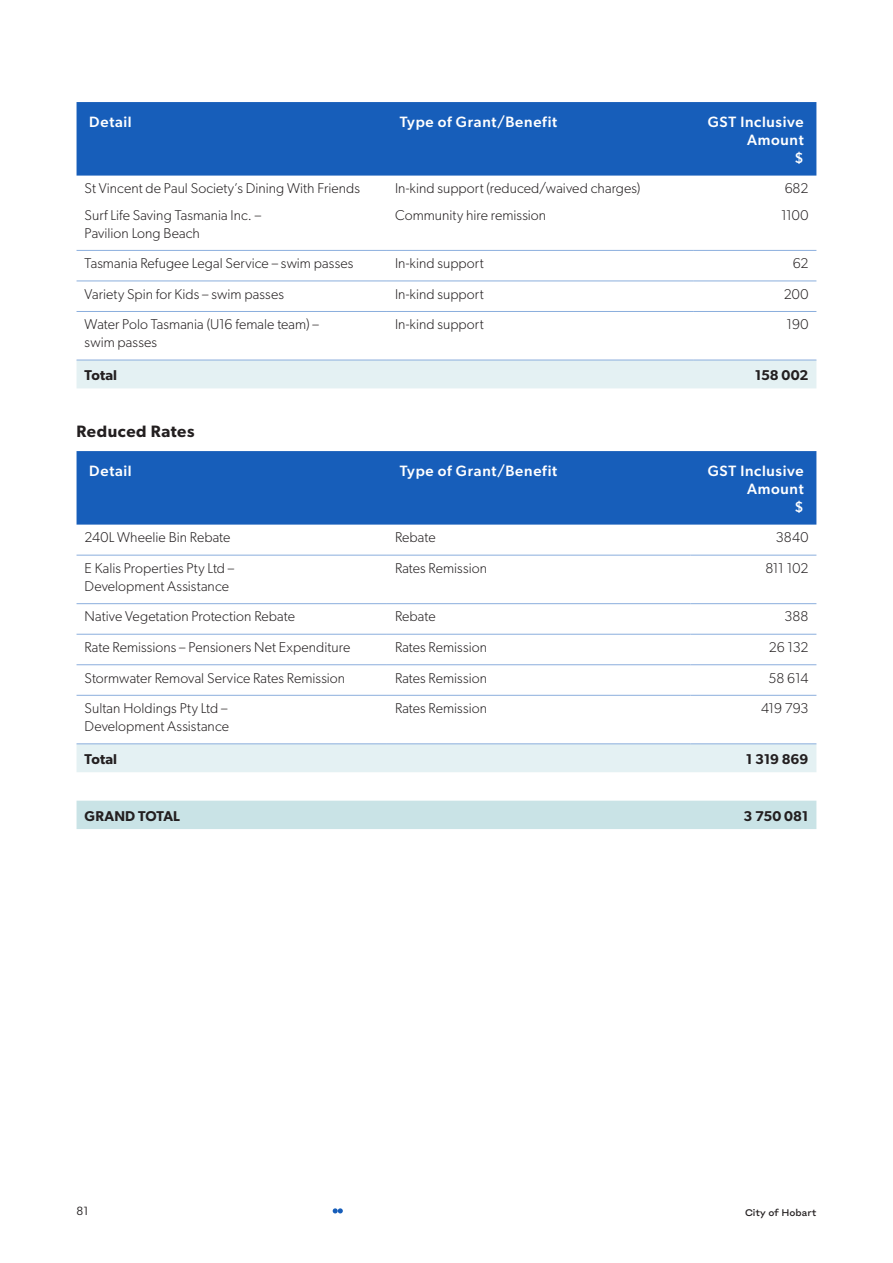
<style>
.page{position:relative;width:893px;height:1263px;background:#fff}
.page>*{position:absolute;margin:0;border:0;box-sizing:border-box;transform-origin:0 0}
.CoH22_Head_3{font:600 16.5px "Gibson";letter-spacing:.035em;color:#231f20}
.CoH22_Table_column_h{font:500 15px/18px "Gibson";letter-spacing:.045em;color:#fff;text-align:right}
.CoH22_Fins_body{font:300 14.25px/18px "Gibson";letter-spacing:.005em;color:#231f20}
.CoH22_Fins_body-2{font:600 14.25px "Gibson";letter-spacing:-.005em;color:#231f20}
.t1{font:12px "Gibson";color:#231f20}
.t2{font:10.5px "Biofolio Ultimate";color:#231f20}
</style>
<div class="page">
<div style="left:77px;top:102px;width:739px;height:74px;background:#175eba"></div>
<div style="left:77px;top:361px;width:739px;height:27px;background:#e4f1f3"></div>
<hr style="left:77px;top:250px;width:310px;height:1px;background:#8baedd">
<hr style="left:387px;top:250px;width:306px;height:1px;background:#8baedd">
<hr style="left:693px;top:250px;width:123px;height:1px;background:#8baedd">
<hr style="left:77px;top:281px;width:310px;height:1px;background:#8baedd">
<hr style="left:387px;top:281px;width:306px;height:1px;background:#8baedd">
<hr style="left:693px;top:281px;width:123px;height:1px;background:#8baedd">
<hr style="left:77px;top:311px;width:310px;height:1px;background:#8baedd">
<hr style="left:387px;top:311px;width:306px;height:1px;background:#8baedd">
<hr style="left:693px;top:311px;width:123px;height:1px;background:#8baedd">
<hr style="left:77px;top:360px;width:310px;height:1px;background:#8baedd">
<hr style="left:387px;top:360px;width:306px;height:1px;background:#8baedd">
<hr style="left:693px;top:360px;width:123px;height:1px;background:#8baedd">
<div style="left:77px;top:451px;width:739px;height:74px;background:#175eba"></div>
<div style="left:77px;top:744px;width:739px;height:28px;background:#e4f1f3"></div>
<div style="left:77px;top:801px;width:739px;height:28px;background:#c9e3e6"></div>
<hr style="left:77px;top:555px;width:310px;height:1px;background:#8baedd">
<hr style="left:387px;top:555px;width:303px;height:1px;background:#8baedd">
<hr style="left:690px;top:555px;width:126px;height:1px;background:#8baedd">
<hr style="left:77px;top:603px;width:310px;height:1px;background:#8baedd">
<hr style="left:387px;top:603px;width:303px;height:1px;background:#8baedd">
<hr style="left:690px;top:603px;width:126px;height:1px;background:#8baedd">
<hr style="left:77px;top:634px;width:310px;height:1px;background:#8baedd">
<hr style="left:387px;top:634px;width:303px;height:1px;background:#8baedd">
<hr style="left:690px;top:634px;width:126px;height:1px;background:#8baedd">
<hr style="left:77px;top:664px;width:310px;height:1px;background:#8baedd">
<hr style="left:387px;top:664px;width:303px;height:1px;background:#8baedd">
<hr style="left:690px;top:664px;width:126px;height:1px;background:#8baedd">
<hr style="left:77px;top:695px;width:310px;height:1px;background:#8baedd">
<hr style="left:387px;top:695px;width:303px;height:1px;background:#8baedd">
<hr style="left:690px;top:695px;width:126px;height:1px;background:#8baedd">
<hr style="left:77px;top:743px;width:310px;height:1px;background:#8baedd">
<hr style="left:387px;top:743px;width:303px;height:1px;background:#8baedd">
<hr style="left:690px;top:743px;width:126px;height:1px;background:#8baedd">
<svg style="left:333px;top:1208px;width:10px;height:5px"></svg>
<p class="CoH22_Table_column_h" style="left:89px;top:112px;width:44px">Detail</p>
<p class="CoH22_Table_column_h" style="left:400px;top:112px;width:159px">Type of Grant/Benefit</p>
<p class="CoH22_Table_column_h" style="left:708px;top:112px;width:97px">GST Inclusive<br>Amount<br>$</p>
<p class="CoH22_Fins_body" style="left:85px;top:179px;width:277px">St Vincent de Paul Society’s Dining With Friends</p>
<p class="CoH22_Fins_body" style="left:395px;top:179px;width:247px">In-kind support (reduced/waived charges)</p>
<p class="CoH22_Fins_body" style="left:785px;top:179px;width:25px">682</p>
<p class="CoH22_Fins_body" style="left:85px;top:206px;width:178px">Surf Life Saving Tasmania Inc. –<br>Pavilion Long Beach</p>
<p class="CoH22_Fins_body" style="left:395px;top:206px;width:153px">Community hire remission</p>
<p class="CoH22_Fins_body" style="left:781px;top:206px;width:29px">1100</p>
<p class="CoH22_Fins_body" style="left:85px;top:254px;width:270px">Tasmania Refugee Legal Service – swim passes</p>
<p class="CoH22_Fins_body" style="left:395px;top:254px;width:90px">In-kind support</p>
<p class="CoH22_Fins_body" style="left:793px;top:254px;width:17px">62</p>
<p class="CoH22_Fins_body" style="left:85px;top:285px;width:201px">Variety Spin for Kids – swim passes</p>
<p class="CoH22_Fins_body" style="left:395px;top:285px;width:90px">In-kind support</p>
<p class="CoH22_Fins_body" style="left:784px;top:285px;width:26px">200</p>
<p class="CoH22_Fins_body" style="left:85px;top:315px;width:236px">Water Polo Tasmania (U16 female team) – swim passes</p>
<p class="CoH22_Fins_body" style="left:395px;top:315px;width:90px">In-kind support</p>
<p class="CoH22_Fins_body" style="left:787px;top:315px;width:23px">190</p>
<p class="CoH22_Fins_body-2" style="left:85px;top:366px;width:34px">Total</p>
<p class="CoH22_Fins_body-2" style="left:755px;top:366px;width:55px">158 002</p>
<p class="CoH22_Head_3" style="left:77px;top:421px;width:119px">Reduced Rates</p>
<p class="CoH22_Table_column_h" style="left:89px;top:461px;width:44px">Detail</p>
<p class="CoH22_Table_column_h" style="left:400px;top:461px;width:159px">Type of Grant/Benefit</p>
<p class="CoH22_Table_column_h" style="left:708px;top:461px;width:97px">GST Inclusive<br>Amount<br>$</p>
<p class="CoH22_Fins_body" style="left:85px;top:528px;width:147px">240L Wheelie Bin Rebate</p>
<p class="CoH22_Fins_body" style="left:395px;top:528px;width:42px">Rebate</p>
<p class="CoH22_Fins_body" style="left:776px;top:528px;width:34px">3840</p>
<p class="CoH22_Fins_body" style="left:85px;top:559px;width:151px">E Kalis Properties Pty Ltd –<br>Development Assistance</p>
<p class="CoH22_Fins_body" style="left:395px;top:559px;width:93px">Rates Remission</p>
<p class="CoH22_Fins_body" style="left:765px;top:559px;width:44px">811 102</p>
<p class="CoH22_Fins_body" style="left:85px;top:607px;width:212px">Native Vegetation Protection Rebate</p>
<p class="CoH22_Fins_body" style="left:395px;top:607px;width:42px">Rebate</p>
<p class="CoH22_Fins_body" style="left:784px;top:607px;width:25px">388</p>
<p class="CoH22_Fins_body" style="left:85px;top:638px;width:267px">Rate Remissions – Pensioners Net Expenditure</p>
<p class="CoH22_Fins_body" style="left:395px;top:638px;width:93px">Rates Remission</p>
<p class="CoH22_Fins_body" style="left:769px;top:638px;width:41px">26 132</p>
<p class="CoH22_Fins_body" style="left:85px;top:668px;width:262px">Stormwater Removal Service Rates Remission</p>
<p class="CoH22_Fins_body" style="left:395px;top:668px;width:93px">Rates Remission</p>
<p class="CoH22_Fins_body" style="left:768px;top:668px;width:41px">58 614</p>
<p class="CoH22_Fins_body" style="left:85px;top:699px;width:146px">Sultan Holdings Pty Ltd –<br>Development Assistance</p>
<p class="CoH22_Fins_body" style="left:395px;top:699px;width:93px">Rates Remission</p>
<p class="CoH22_Fins_body" style="left:761px;top:699px;width:49px">419 793</p>
<p class="CoH22_Fins_body-2" style="left:85px;top:750px;width:34px">Total</p>
<p class="CoH22_Fins_body-2" style="left:746px;top:750px;width:64px">1 319 869</p>
<p class="CoH22_Fins_body-2" style="left:85px;top:807px;width:97px">GRAND TOTAL</p>
<p class="CoH22_Fins_body-2" style="left:743px;top:807px;width:66px">3 750 081</p>
<p class="t1" style="left:77px;top:1203px;width:13px">81</p>
<p class="t2" style="left:745px;top:1205px;width:73px">City of Hobart</p>
</div>
